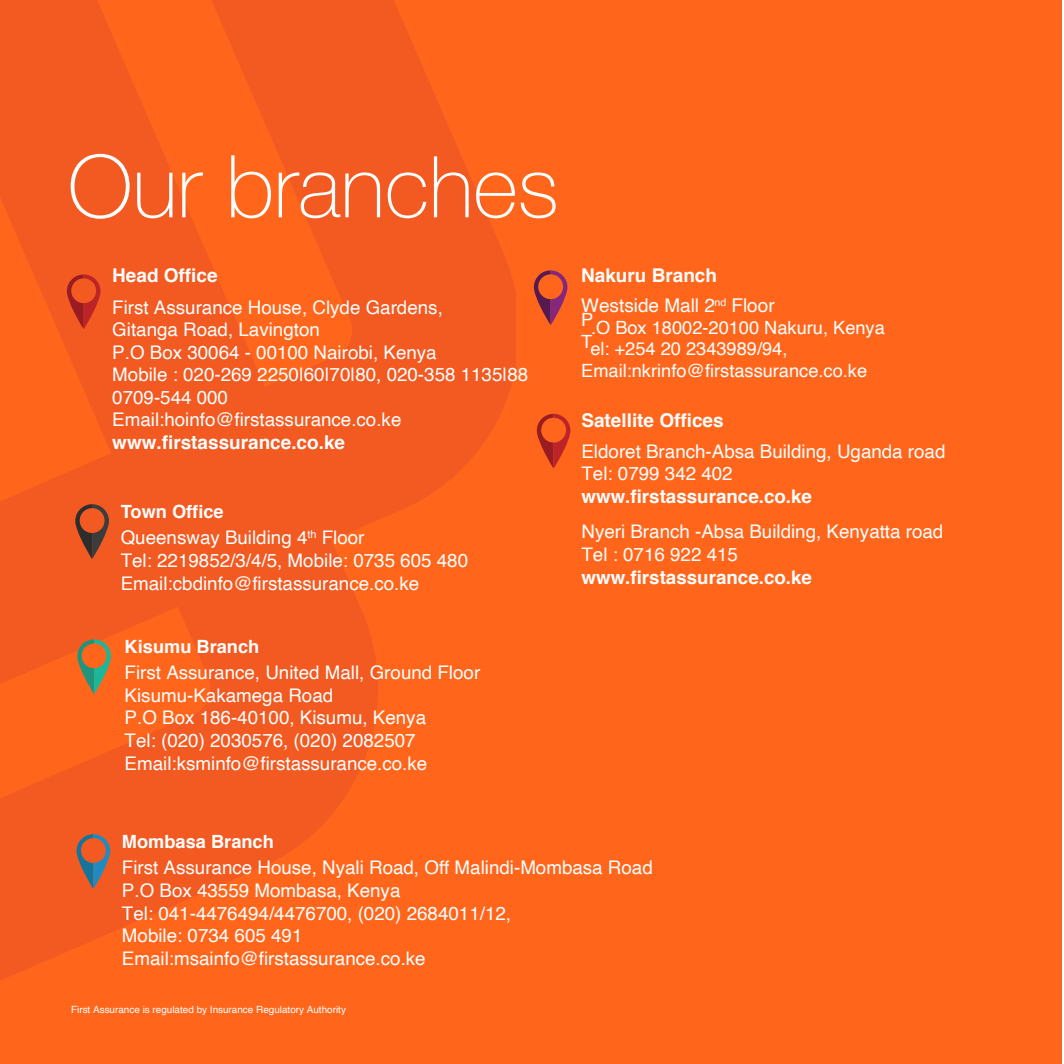
<style>
.page{position:relative;width:1064px;height:1064px;background:#fff}
.page>*{position:absolute;margin:0;border:0;box-sizing:border-box;transform-origin:0 0}
.t1{font:100 85.25px "Helvetica Neue";color:#fff}
.t2{font:700 19px "Helvetica";color:#fff}
.t3{font:19px/29.2px "Helvetica";color:#fff}
.t4{font:18.75px/22.5px "Helvetica";color:#fff}
.t5{font:700 18.75px "Helvetica";color:#fff}
.t6{font:18.25px/21.8px "Helvetica";color:#fff}
.t7{font:700 18.25px "Helvetica";color:#fff}
.t8{font:10px "Helvetica";color:#fff}
.s1{font-size:86.75px}
.s2{font-weight:700}
</style>
<div class="page">
<div style="left:0;top:0;width:1061px;height:1063px;background:#ff661c"></div>
<svg style="left:0;top:0;width:515px;height:980px;fill:#f25a21"></svg>
<svg style="left:67px;top:274px;width:33px;height:55px"></svg>
<svg style="left:536px;top:413px;width:34px;height:55px"></svg>
<svg style="left:77px;top:639px;width:34px;height:54px"></svg>
<svg style="left:533px;top:270px;width:34px;height:55px"></svg>
<svg style="left:75px;top:504px;width:34px;height:54px"></svg>
<svg style="left:76px;top:833px;width:34px;height:55px"></svg>
<h1 class="t1" style="left:68px;top:122px;width:492px"><span class="s1">Our br</span>anches</h1>
<p class="t2" style="left:112px;top:260px;width:107px">Head Office</p>
<p class="t4" style="left:112px;top:296px;width:417px">First Assurance House, Clyde Gardens,<br>Gitanga Road, Lavington<br>P.O Box 30064 - 00100 Nairobi, Kenya<br>Mobile : 020-269 2250|60|70|80, 020-358 1135|88<br>0709-544 000<br>Email:hoinfo@firstassurance.co.ke</p>
<p class="t2" style="left:112px;top:427px;width:234px">www.firstassurance.co.ke</p>
<p class="t7" style="left:121px;top:496px;width:104px">Town Office</p>
<p class="t4" style="left:121px;top:527px;width:349px">Queensway Building 4<sup>th</sup> Floor<br>Tel: 2219852/3/4/5, Mobile: 0735 605 480<br>Email:cbdinfo@firstassurance.co.ke</p>
<p class="t7" style="left:125px;top:631px;width:136px">Kisumu Branch</p>
<p class="t4" style="left:125px;top:662px;width:357px">First Assurance, United Mall, Ground Floor Kisumu-Kakamega Road<br>P.O Box 186-40100, Kisumu, Kenya<br>Tel: (020) 2030576, (020) 2082507<br>Email:ksminfo@firstassurance.co.ke</p>
<p class="t3" style="left:581px;top:261px;width:195px"><span class="s2">Nakuru Branch<br></span>Westside Mall 2<sup>nd</sup> Floor</p>
<p class="t6" style="left:581px;top:316px;width:305px">P.O Box 18002-20100 Nakuru, Kenya<br>Tel: +254 20 2343989/94,</p>
<p class="t6" style="left:581px;top:360px;width:287px">Email:nkrinfo@firstassurance.co.ke</p>
<p class="t2" style="left:581px;top:405px;width:144px">Satellite Offices</p>
<p class="t4" style="left:581px;top:440px;width:365px">Eldoret Branch-Absa Building, Uganda road<br>Tel: 0799 342 402</p>
<p class="t5" style="left:581px;top:481px;width:232px">www.firstassurance.co.ke</p>
<p class="t4" style="left:581px;top:520px;width:363px">Nyeri Branch -Absa Building, Kenyatta road<br>Tel : 0716 922 415</p>
<p class="t5" style="left:581px;top:562px;width:232px">www.firstassurance.co.ke</p>
<p class="t7" style="left:122px;top:826px;width:153px">Mombasa Branch</p>
<p class="t4" style="left:122px;top:856px;width:532px">First Assurance House, Nyali Road, Off Malindi-Mombasa Road P.O Box 43559 Mombasa, Kenya<br>Tel: 041-4476494/4476700, (020) 2684011/12,<br>Mobile: 0734 605 491<br>Email:msainfo@firstassurance.co.ke</p>
<p class="t8" style="left:71px;top:1000px;width:276px">First Assurance is regulated by Insurance Regulatory Authority</p>
</div>
